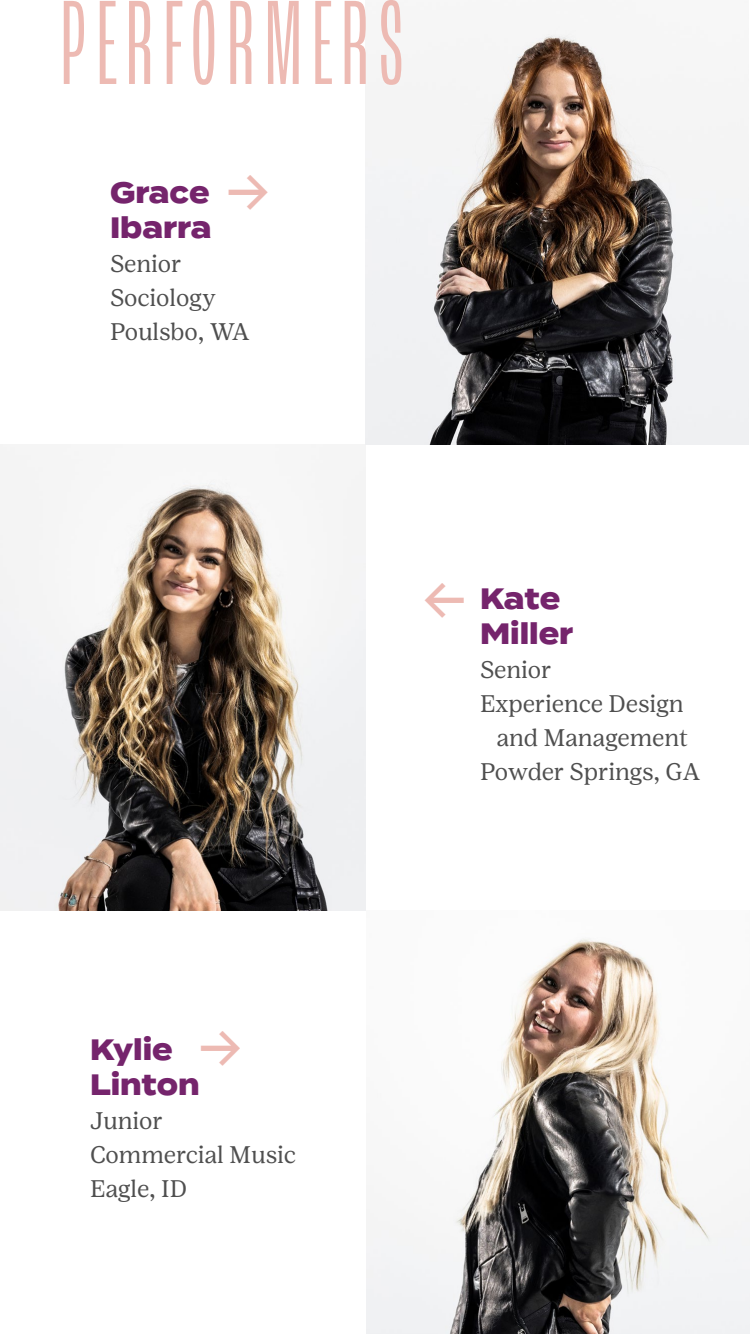
<style>
.page{position:relative;width:750px;height:1334px;background:#fff}
.page>*{position:absolute;margin:0;border:0;box-sizing:border-box;transform-origin:0 0}
.t1{font:300 extra-condensed 126.3px "Roc Grotesk";letter-spacing:.06em;color:#edbab3}
.t2{font:500 50px "Termina";color:#edbab3}
.t3{font:800 29.5px/34.8px "Termina";color:#75246c;scale:.9 1}
.t4{font:24px/34px "Lust Text";color:#4f4f4f}
</style>
<div class="page">
<img style="left:0;top:445px;width:365px;height:465px">
<img style="left:365px;top:30px;width:384px;height:415px">
<img style="left:367px;top:938px;width:383px;height:396px">
<h1 class="t1" style="left:59px;top:-26px;width:347px">PERFORMERS</h1>
<p class="t3" style="left:110px;top:176px;width:114px">Grace<br>Ibarra</p>
<p class="t4" style="left:110px;top:246px;width:141px">Senior<br>Sociology<br>Poulsbo, WA</p>
<h2 class="t2" style="left:420px;top:564px;width:50px">←</h2>
<p class="t3" style="left:480px;top:582px;width:105px">Kate<br>Miller</p>
<p class="t4" style="left:480px;top:652px;width:73px">Senior</p>
<p class="t4" style="left:480px;top:686px;width:205px">Experience Design</p>
<p class="t4" style="left:497px;top:720px;width:193px">and Management</p>
<p class="t4" style="left:480px;top:754px;width:222px">Powder Springs, GA</p>
<p class="t3" style="left:90px;top:1033px;width:123px">Kylie<br>Linton</p>
<p class="t4" style="left:90px;top:1103px;width:208px">Junior<br>Commercial Music<br>Eagle, ID</p>
</div>
